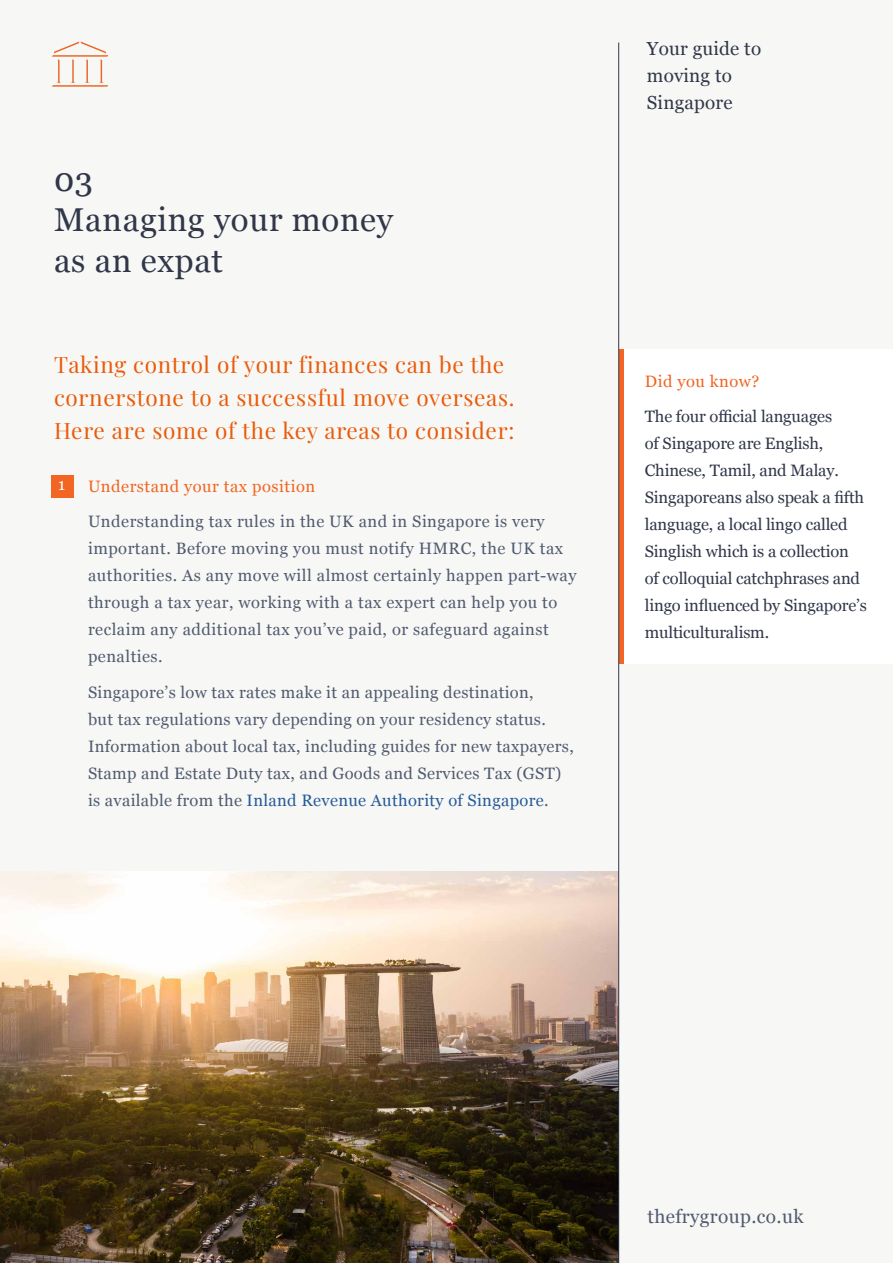
<style>
.page{position:relative;width:893px;height:1263px;background:#f7f8f5}
.page>*{position:absolute;margin:0;border:0;box-sizing:border-box;transform-origin:0 0}
.t1{font:33px/40.5px "Georgia";letter-spacing:.02em;color:#313749}
.t2{font:22.5px/33px "Playfair Display";letter-spacing:.03em;color:#ea5b0b}
.t3{font:19.05px "Georgia";letter-spacing:.02em;color:#515a70}
.t4{font:18.9px/27px "Georgia";letter-spacing:.01em;color:#313749}
.t5{font:16.5px/27px "Georgia";letter-spacing:.02em;color:#515a70}
.t6{font:16.5px/27px "Georgia";letter-spacing:-.01em;color:#313749}
.t7{font:16.5px "Georgia";letter-spacing:.03em;color:#f26522}
.t8{font:16.5px "Georgia";color:#fff}
.s1{color:#275b9b}
</style>
<div class="page">
<div style="left:51px;top:475px;width:22px;height:22px;background:#f26522"></div>
<img style="left:0;top:872px;width:618px;height:391px">
<div style="left:619px;top:349px;width:274px;height:314px;background:#fff"></div>
<div style="left:619px;top:349px;width:5px;height:314px;background:#f26522"></div>
<svg style="left:52px;top:41px;width:56px;height:46px"></svg>
<hr style="left:618px;top:43px;width:1px;height:1220px;background:#313749">
<h1 class="t1" style="left:54px;top:158px;width:340px">03<br>Managing your money as an expat</h1>
<h2 class="t2" style="left:54px;top:346px;width:462px">Taking control of your finances can be the cornerstone to a successful move overseas.<br>Here are some of the key areas to consider:</h2>
<p class="t8" style="left:58px;top:472px;width:9px">1</p>
<p class="t7" style="left:88px;top:474px;width:229px">Understand your tax position</p>
<p class="t5" style="left:88px;top:507px;width:490px">Understanding tax rules in the UK and in Singapore is very important. Before moving you must notify HMRC, the UK tax authorities. As any move will almost certainly happen part-way through a tax year, working with a tax expert can help you to reclaim any additional tax you’ve paid, or safeguard against penalties.</p>
<p class="t5" style="left:88px;top:678px;width:487px">Singapore’s low tax rates make it an appealing destination,<br>but tax regulations vary depending on your residency status.<br>Information about local tax, including guides for new taxpayers, Stamp and Estate Duty tax, and Goods and Services Tax (GST) is available from the <span class="s1">Inland Revenue Authority of Singapore</span>.</p>
<p class="t4" style="left:647px;top:34px;width:116px">Your guide to moving to<br>Singapore</p>
<p class="t7" style="left:645px;top:369px;width:116px">Did you know?</p>
<p class="t6" style="left:645px;top:403px;width:224px">The four official languages<br>of Singapore are English,<br>Chinese, Tamil, and Malay.<br>Singaporeans also speak a fifth language, a local lingo called<br>Singlish which is a collection of colloquial catchphrases and lingo influenced by Singapore’s multiculturalism.</p>
<p class="t3" style="left:647px;top:1203px;width:158px">thefrygroup.co.uk</p>
</div>
